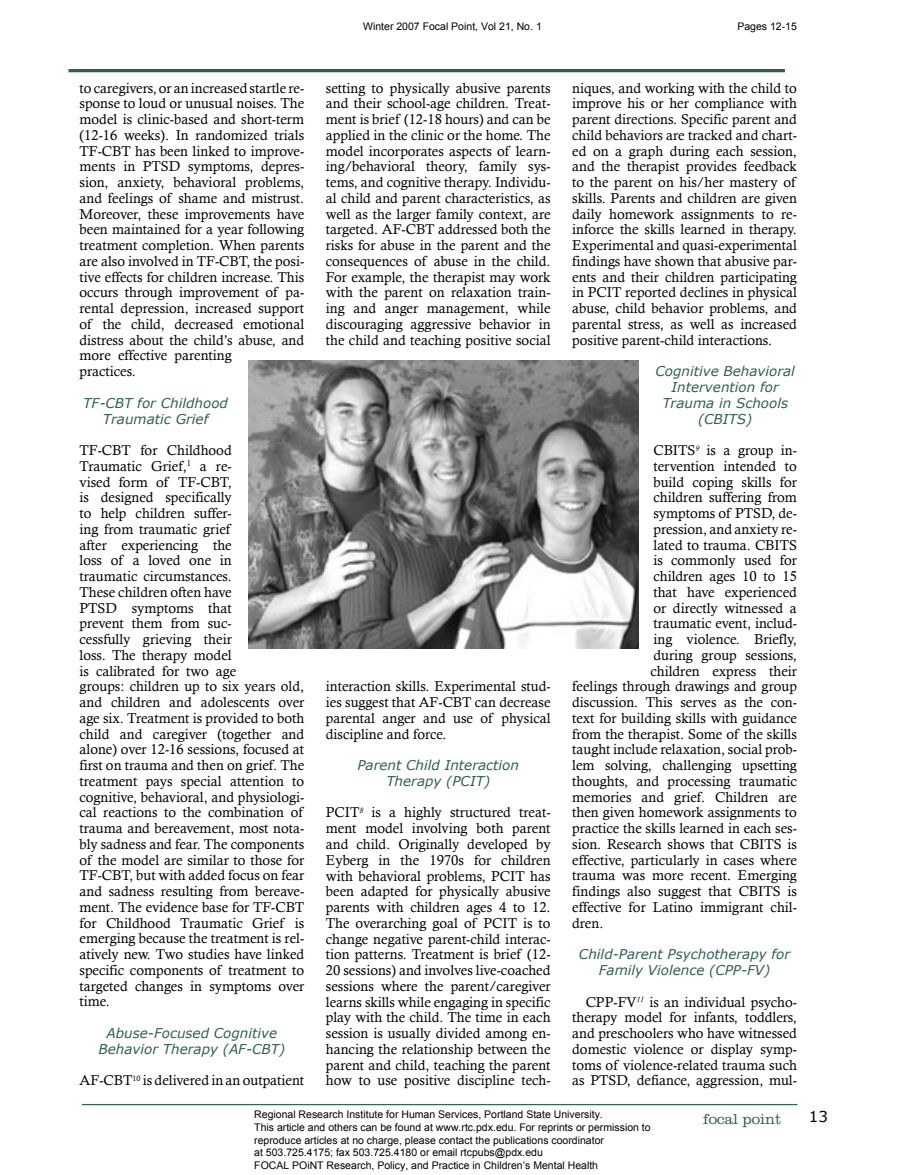
<style>
.page{position:relative;width:905px;height:1175px;background:#fff}
.page>*{position:absolute;margin:0;border:0;box-sizing:border-box;transform-origin:0 0}
.t1{font:300 15px "Clarendon";color:#2f5f53}
.t2{font:15px "Verdana";color:#000}
.new_article_style_2{font:14.25px/15.8px "Calisto";color:#000;text-align:justify}
.sub-sub_header{font:italic 13.5px/15.8px "Verdana";color:#2f5f53;text-align:center}
.t3{font:10.5px/12.6px "Arial";color:#000}
</style>
<div class="page">
<div style="left:82px;top:1104px;width:715px;height:1px;border:1px solid #346357"></div>
<div style="left:68px;top:69px;width:716px;height:3px;border:2px solid #2f5f53"></div>
<img style="left:248px;top:360px;width:390px;height:288px">
<p class="new_article_style_2" style="left:80px;top:80px;width:226px;text-align:left">to caregivers, or an increased startle re&shy;sponse to loud or unusual noises. The model is clinic-based and short-term (12-16 weeks). In randomized trials TF-CBT has been linked to improve&shy;ments in PTSD symptoms, depres&shy;sion, anxiety, behavioral problems, and feelings of shame and mistrust.<br>Moreover, these improvements have been maintained for a year following treatment completion. When parents are also involved in TF-CBT, the posi&shy;tive effects for children increase. This occurs through improvement of pa&shy;rental depression, increased support of the child, decreased emotional distress about the child’s abuse, and more effective parenting<br>practices.</p>
<p class="sub-sub_header" style="left:83px;top:394px;width:146px">TF-CBT for Childhood<br>Traumatic Grief</p>
<p class="new_article_style_2" style="left:80px;top:442px;width:226px;text-align:left">TF-CBT for Childhood<br>Traumatic Grief,<sup>1</sup> a re-<br>vised form of TF-CBT,<br>is designed specifically<br>to help children suffer-<br>ing from traumatic grief<br>after experiencing the<br>loss of a loved one in<br>traumatic circumstances.<br>These children often have<br>PTSD symptoms that<br>prevent them from suc-<br>cessfully grieving their<br>loss. The therapy model<br>is calibrated for two age<br>groups: children up to six years old, and children and adolescents over age six. Treatment is provided to both child and caregiver (together and alone) over 12-16 sessions, focused at first on trauma and then on grief. The treatment pays special attention to cognitive, behavioral, and physiologi&shy;cal reactions to the combination of trauma and bereavement, most nota&shy;bly sadness and fear. The components of the model are similar to those for<br>TF-CBT, but with added focus on fear and sadness resulting from bereave&shy;ment. The evidence base for TF-CBT for Childhood Traumatic Grief is emerging because the treatment is rel&shy;atively new. Two studies have linked specific components of treatment to targeted changes in symptoms over time.</p>
<p class="sub-sub_header" style="left:107px;top:1024px;width:172px">Abuse-Focused Cognitive</p>
<p class="sub-sub_header" style="left:98px;top:1040px;width:188px">Behavior Therapy (AF-CBT)</p>
<p class="new_article_style_2" style="left:80px;top:1072px;width:226px">AF-CBT<sup>10</sup> is delivered in an outpatient</p>
<p class="t3" style="left:363px;top:20px;width:180px">Winter 2007 Focal Point, Vol 21, No. 1</p>
<p class="t3" style="left:737px;top:20px;width:61px">Pages 12-15</p>
<p class="new_article_style_2" style="left:326px;top:80px;width:226px">setting to physically abusive parents and their school-age children. Treat&shy;ment is brief (12-18 hours) and can be applied in the clinic or the home. The model incorporates aspects of learn&shy;ing/behavioral theory, family sys&shy;tems, and cognitive therapy. Individu&shy;al child and parent characteristics, as well as the larger family context, are targeted. AF-CBT addressed both the risks for abuse in the parent and the consequences of abuse in the child.<br>For example, the therapist may work with the parent on relaxation train&shy;ing and anger management, while discouraging aggressive behavior in the child and teaching positive social</p>
<p class="new_article_style_2" style="left:326px;top:678px;width:226px">interaction skills. Experimental stud&shy;ies suggest that AF-CBT can decrease parental anger and use of physical discipline and force.</p>
<p class="sub-sub_header" style="left:357px;top:757px;width:163px">Parent Child Interaction</p>
<p class="sub-sub_header" style="left:386px;top:772px;width:105px">Therapy (PCIT)</p>
<p class="new_article_style_2" style="left:326px;top:804px;width:226px">PCIT<sup>8</sup> is a highly structured treat&shy;ment model involving both parent and child. Originally developed by Eyberg in the 1970s for children with behavioral problems, PCIT has been adapted for physically abusive parents with children ages 4 to 12.<br>The overarching goal of PCIT is to change negative parent-child interac&shy;tion patterns. Treatment is brief (12- 20 sessions) and involves live-coached sessions where the parent/caregiver learns skills while engaging in specific play with the child. The time in each session is usually divided among en&shy;hancing the relationship between the parent and child, teaching the parent how to use positive discipline tech-</p>
<p class="new_article_style_2" style="left:572px;top:80px;width:226px">niques, and working with the child to improve his or her compliance with parent directions. Specific parent and child behaviors are tracked and chart&shy;ed on a graph during each session, and the therapist provides feedback to the parent on his/her mastery of skills. Parents and children are given daily homework assignments to re&shy;inforce the skills learned in therapy.<br>Experimental and quasi-experimental findings have shown that abusive par&shy;ents and their children participating in PCIT reported declines in physical abuse, child behavior problems, and parental stress, as well as increased positive parent-child interactions.</p>
<p class="sub-sub_header" style="left:655px;top:363px;width:141px">Cognitive Behavioral</p>
<p class="sub-sub_header" style="left:662px;top:379px;width:127px">Intervention for<br>Trauma in Schools (CBITS)</p>
<p class="new_article_style_2" style="left:653px;top:442px;width:145px">CBITS<sup>9</sup> is a group in-</p>
<p class="new_article_style_2" style="left:653px;top:458px;width:145px">tervention intended to</p>
<p class="new_article_style_2" style="left:653px;top:474px;width:145px">build coping skills for</p>
<p class="new_article_style_2" style="left:653px;top:489px;width:145px">children suffering from</p>
<p class="new_article_style_2" style="left:653px;top:505px;width:145px">symptoms of PTSD, de-</p>
<p class="new_article_style_2" style="left:653px;top:521px;width:145px">pression, and anxiety re-</p>
<p class="new_article_style_2" style="left:653px;top:536px;width:145px">lated to trauma. CBITS</p>
<p class="new_article_style_2" style="left:653px;top:552px;width:145px">is commonly used for</p>
<p class="new_article_style_2" style="left:653px;top:568px;width:145px">children ages 10 to 15</p>
<p class="new_article_style_2" style="left:653px;top:584px;width:145px">that have experienced</p>
<p class="new_article_style_2" style="left:653px;top:599px;width:145px">or directly witnessed a</p>
<p class="new_article_style_2" style="left:653px;top:615px;width:145px">traumatic event, includ-</p>
<p class="new_article_style_2" style="left:653px;top:631px;width:145px">ing violence. Briefly,</p>
<p class="new_article_style_2" style="left:653px;top:647px;width:145px">during group sessions,</p>
<p class="new_article_style_2" style="left:650px;top:662px;width:148px">children express their</p>
<p class="new_article_style_2" style="left:572px;top:678px;width:226px">feelings through drawings and group</p>
<p class="new_article_style_2" style="left:572px;top:694px;width:226px">discussion. This serves as the con-</p>
<p class="new_article_style_2" style="left:572px;top:710px;width:226px">text for building skills with guidance</p>
<p class="new_article_style_2" style="left:572px;top:725px;width:226px">from the therapist. Some of the skills</p>
<p class="new_article_style_2" style="left:572px;top:741px;width:226px">taught include relaxation, social prob-</p>
<p class="new_article_style_2" style="left:572px;top:757px;width:226px">lem solving, challenging upsetting</p>
<p class="new_article_style_2" style="left:572px;top:773px;width:226px">thoughts, and processing traumatic</p>
<p class="new_article_style_2" style="left:572px;top:788px;width:226px">memories and grief. Children are</p>
<p class="new_article_style_2" style="left:572px;top:804px;width:226px">then given homework assignments to</p>
<p class="new_article_style_2" style="left:572px;top:820px;width:226px">practice the skills learned in each ses-</p>
<p class="new_article_style_2" style="left:572px;top:836px;width:226px">sion. Research shows that CBITS is</p>
<p class="new_article_style_2" style="left:572px;top:851px;width:226px">effective, particularly in cases where</p>
<p class="new_article_style_2" style="left:572px;top:867px;width:226px">trauma was more recent. Emerging</p>
<p class="new_article_style_2" style="left:572px;top:883px;width:226px">findings also suggest that CBITS is</p>
<p class="new_article_style_2" style="left:572px;top:899px;width:226px">effective for Latino immigrant chil-</p>
<p class="new_article_style_2" style="left:572px;top:914px;width:33px">dren.</p>
<p class="sub-sub_header" style="left:579px;top:946px;width:213px">Child-Parent Psychotherapy for<br>Family Violence (CPP-FV)</p>
<p class="new_article_style_2" style="left:572px;top:993px;width:226px;text-indent:13px">CPP-FV<sup>11</sup> is an individual psycho&shy;therapy model for infants, toddlers, and preschoolers who have witnessed domestic violence or display symp&shy;toms of violence-related trauma such as PTSD, defiance, aggression, mul-</p>
<p class="t3" style="left:254px;top:1108px;width:398px">Regional Research Institute for Human Services, Portland State University.<br>This article and others can be found at www.rtc.pdx.edu. For reprints or permission to reproduce articles at no charge, please contact the publications coordinator<br>at 503.725.4175; fax 503.725.4180 or email rtcpubs@pdx.edu<br>FOCAL POiNT Research, Policy, and Practice in Children’s Mental Health</p>
<p class="t1" style="left:703px;top:1110px;width:79px">focal point</p>
<p class="t2" style="left:808px;top:1107px;width:21px">13</p>
</div>
